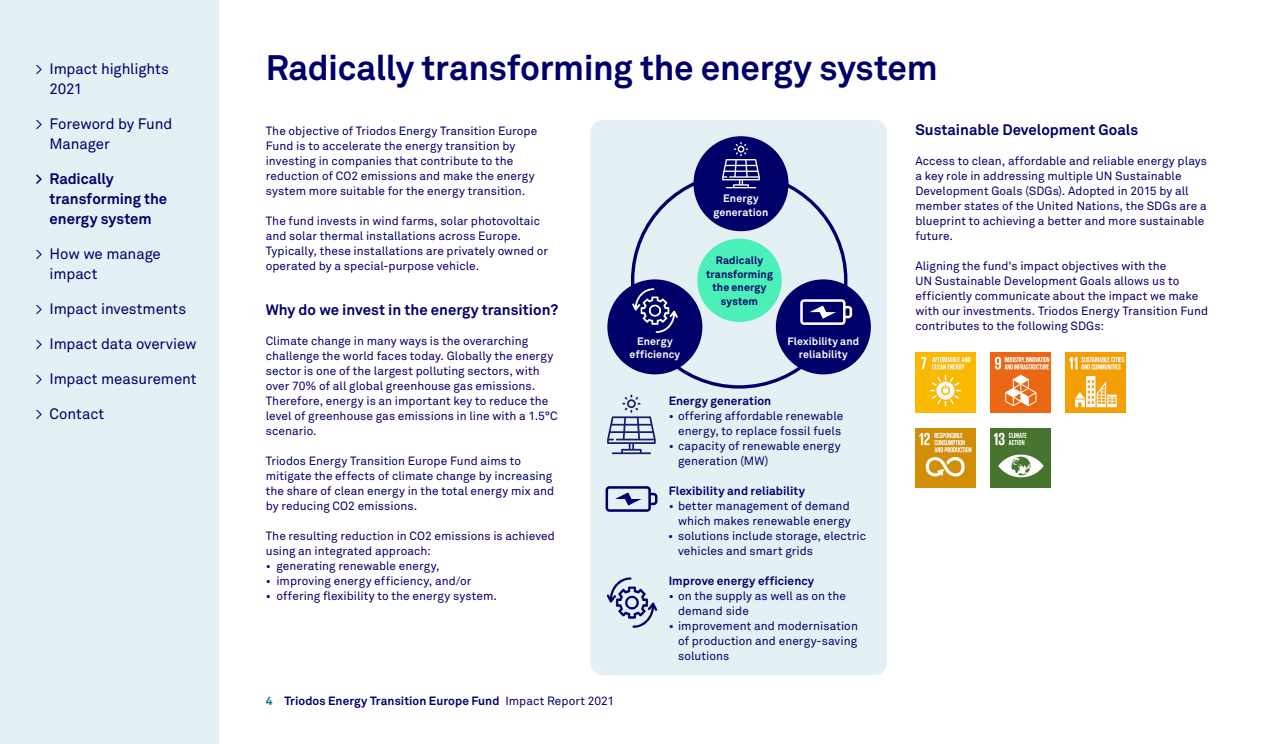
<style>
.page{position:relative;width:1265px;height:744px;background:#fff}
.page>*{position:absolute;margin:0;border:0;box-sizing:border-box;transform-origin:0 0}
.Hoofkop{font:700 35px "Akkurat Pro";letter-spacing:-.01em;color:#00006b}
.Hoofkop-2{font:15px/20px "Akkurat Pro";letter-spacing:-.01em;color:#00006b}
.Heading_Bold_12_14{font:700 15px "Akkurat Pro";color:#00006b}
.Hoofkop-3{font:700 15px/20px "Akkurat Pro";letter-spacing:-.005em;color:#00006b}
.Platte_tekst{font:11.88px/15px "Akkurat Pro";letter-spacing:.005em;color:#00006b}
.Platte_tekst-2{font:700 11.88px "Akkurat Pro";letter-spacing:.005em;color:#00006b}
.Platte_tekst-3{font:700 10.62px/13.5px "Akkurat Pro";letter-spacing:.01em;color:#fff;text-align:center}
.Platte_tekst-4{font:700 10.62px/13.5px "Akkurat Pro";letter-spacing:.01em;color:#00006b;text-align:center}
.s1{color:#007997}
.s2{font-weight:400}
</style>
<div class="page">
<div style="left:0;top:0;width:219px;height:744px;background:#e5f0f4"></div>
<div style="left:591px;top:120px;width:296px;height:555px;background:#e5f0f4;border-radius:12px"></div>
<svg style="left:607px;top:394px;width:49px;height:60px"></svg>
<svg style="left:606px;top:486px;width:51px;height:26px"></svg>
<img style="left:606px;top:577px;width:52px;height:51px">
<img style="left:915px;top:352px;width:60px;height:60px">
<img style="left:990px;top:352px;width:60px;height:60px">
<img style="left:1065px;top:352px;width:60px;height:60px">
<img style="left:915px;top:428px;width:60px;height:60px">
<img style="left:990px;top:428px;width:60px;height:60px">
<div style="left:694px;top:136px;width:95px;height:95px;background:#00006b;border-radius:50%"></div>
<div style="left:607px;top:279px;width:95px;height:95px;background:#00006b;border-radius:50%"></div>
<div style="left:776px;top:279px;width:95px;height:95px;background:#00006b;border-radius:50%"></div>
<svg style="left:722px;top:142px;width:38px;height:46px"></svg>
<div style="left:697px;top:239px;width:85px;height:83px;background:#4bf0b9;border-radius:50%"></div>
<svg style="left:800px;top:299px;width:52px;height:26px"></svg>
<img style="left:630px;top:285px;width:50px;height:48px">
<p class="Hoofkop-2" style="left:50px;top:59px;width:121px;text-indent:-14px">&gt; Impact highlights<br>2021</p>
<p class="Hoofkop-2" style="left:50px;top:114px;width:124px;text-indent:-14px">&gt; Foreword by Fund<br>Manager</p>
<p class="Hoofkop-3" style="left:50px;top:169px;width:119px;text-indent:-14px">&gt; Radically transforming the energy system</p>
<p class="Hoofkop-2" style="left:50px;top:244px;width:113px;text-indent:-14px">&gt; How we manage impact</p>
<p class="Hoofkop-2" style="left:35px;top:299px;width:152px">&gt; Impact investments</p>
<p class="Hoofkop-2" style="left:35px;top:334px;width:163px">&gt; Impact data overview</p>
<p class="Hoofkop-2" style="left:35px;top:369px;width:163px">&gt; Impact measurement</p>
<p class="Hoofkop-2" style="left:35px;top:404px;width:70px">&gt; Contact</p>
<p class="Hoofkop" style="left:266px;top:46px;width:673px">Radically transforming the energy system</p>
<p class="Platte_tekst" style="left:266px;top:123px;width:273px">The objective of Triodos Energy Transition Europe Fund is to accelerate the energy transition by investing in companies that contribute to the reduction of CO2 emissions and make the energy system more suitable for the energy transition.</p>
<p class="Platte_tekst" style="left:266px;top:213px;width:284px">The fund invests in wind farms, solar photovoltaic and solar thermal installations across Europe.<br>Typically, these installations are privately owned or operated by a special-purpose vehicle.</p>
<p class="Heading_Bold_12_14" style="left:266px;top:300px;width:294px">Why do we invest in the energy transition?</p>
<p class="Platte_tekst" style="left:266px;top:333px;width:294px">Climate change in many ways is the overarching challenge the world faces today. Globally the energy sector is one of the largest polluting sectors, with over 70% of all global greenhouse gas emissions.<br>Therefore, energy is an important key to reduce the level of greenhouse gas emissions in line with a 1.5°C scenario.</p>
<p class="Platte_tekst" style="left:266px;top:453px;width:290px">Triodos Energy Transition Europe Fund aims to mitigate the effects of climate change by increasing the share of clean energy in the total energy mix and by reducing CO2 emissions.</p>
<p class="Platte_tekst" style="left:266px;top:528px;width:291px">The resulting reduction in CO2 emissions is achieved using an integrated approach:</p>
<p class="Platte_tekst" style="left:266px;top:558px;width:176px">• generating renewable energy,</p>
<p class="Platte_tekst" style="left:266px;top:573px;width:207px">• improving energy efficiency, and/or</p>
<p class="Platte_tekst" style="left:266px;top:588px;width:233px">• offering flexibility to the energy system.</p>
<p class="Heading_Bold_12_14" style="left:915px;top:120px;width:224px">Sustainable Development Goals</p>
<p class="Platte_tekst" style="left:915px;top:153px;width:293px">Access to clean, affordable and reliable energy plays a key role in addressing multiple UN Sustainable Development Goals (SDGs). Adopted in 2015 by all member states of the United Nations, the SDGs are a blueprint to achieving a better and more sustainable future.</p>
<p class="Platte_tekst" style="left:915px;top:258px;width:294px">Aligning the fund's impact objectives with the<br>UN Sustainable Development Goals allows us to efficiently communicate about the impact we make with our investments. Triodos Energy Transition Fund contributes to the following SDGs:</p>
<p class="Platte_tekst-3" style="left:714px;top:192px;width:56px">Energy generation</p>
<p class="Platte_tekst-4" style="left:706px;top:254px;width:68px">Radically transforming</p>
<p class="Platte_tekst-4" style="left:713px;top:281px;width:55px">the energy system</p>
<p class="Platte_tekst-3" style="left:788px;top:334px;width:73px">Flexibility and reliability</p>
<p class="Platte_tekst-3" style="left:630px;top:334px;width:52px">Energy efficiency</p>
<p class="Platte_tekst-2" style="left:669px;top:393px;width:104px">Energy generation</p>
<p class="Platte_tekst" style="left:669px;top:408px;width:176px;text-align:right">• offering affordable renewable energy, to replace fossil fuels</p>
<p class="Platte_tekst" style="left:678px;top:438px;width:164px;text-indent:-9px">• capacity of renewable energy generation (MW)</p>
<p class="Platte_tekst-2" style="left:669px;top:483px;width:138px">Flexibility and reliability</p>
<p class="Platte_tekst" style="left:669px;top:498px;width:184px;text-align:right">• better management of demand which makes renewable energy</p>
<p class="Platte_tekst" style="left:678px;top:528px;width:189px;text-indent:-10px">• solutions include storage, electric vehicles and smart grids</p>
<p class="Platte_tekst-2" style="left:669px;top:573px;width:147px">Improve energy efficiency</p>
<p class="Platte_tekst" style="left:678px;top:588px;width:169px;text-indent:-9px">• on the supply as well as on the demand side</p>
<p class="Platte_tekst" style="left:678px;top:618px;width:181px;text-align:justify;text-indent:-9px">• improvement and modernisation of production and energy-saving solutions</p>
<p class="Platte_tekst-2" style="left:266px;top:693px;width:350px"><span class="s1">4</span> Triodos Energy Transition Europe Fund <span class="s2">Impact Report 2021</span></p>
</div>
